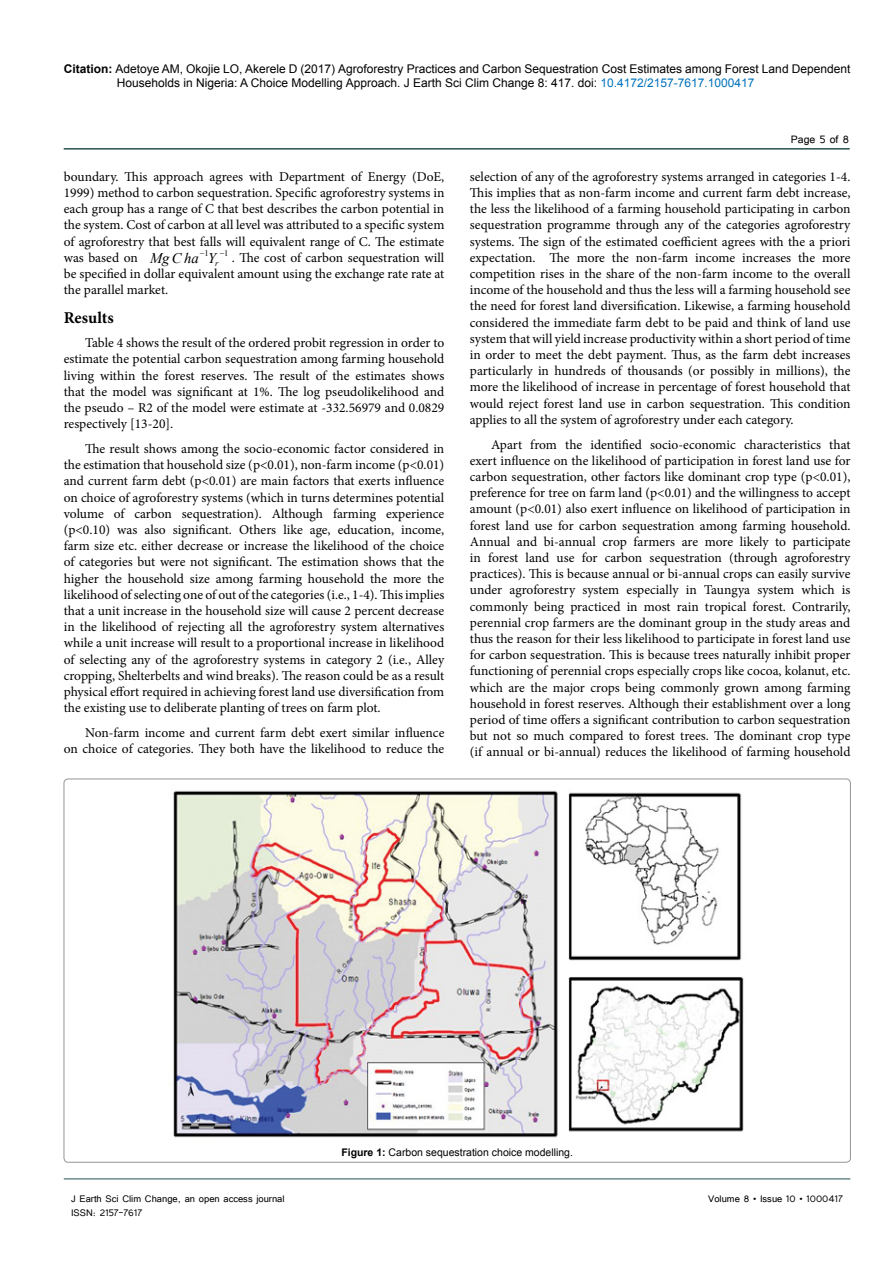
<style>
.page{position:relative;width:893px;height:1263px;background:#fff}
.page>*{position:absolute;margin:0;border:0;box-sizing:border-box;transform-origin:0 0}
.t1{font:700 16.5px "Minion Pro";color:#000}
.t2{font:13.5px/16.2px "Minion Pro";color:#000;text-align:justify}
.t3{font:13.5px "Tunga";color:#000}
.t4{font:12px/14.4px "Arial";color:#000}
.t5{font:12px "Tunga";color:#000}
.t6{font:10.5px "Arial";color:#000}
.t7{font:8.55px "Times New Roman";color:#000}
.s1{font-weight:700}
.s2{color:#0072bc}
.s3{font-family:"Times New Roman";font-style:italic;font-size:14.7px}
</style>
<div class="page">
<hr style="left:64px;top:148px;width:786px;height:2px;background:#265150">
<hr style="left:64px;top:1179px;width:786px;height:1px;background:#265150">
<img style="left:173px;top:790px;width:571px;height:348px">
<p class="t4" style="left:117px;top:61px;width:735px;text-indent:-53px"><span class="s1">Citation:</span> Adetoye AM, Okojie LO, Akerele D (2017) Agroforestry Practices and Carbon Sequestration Cost Estimates among Forest Land Dependent<br>Households in Nigeria: A Choice Modelling Approach. J Earth Sci Clim Change 8: 417. doi: <span class="s2">10.4172/2157-7617.1000417</span></p>
<p class="t2" style="left:64px;top:168px;width:382px">boundary. This approach agrees with Department of Energy (DoE, 1999) method to carbon sequestration. Specific agroforestry systems in each group has a range of C that best describes the carbon potential in the system. Cost of carbon at all level was attributed to a specific system of agroforestry that best falls will equivalent range of C. The estimate was based on</p>
<p class="t7" style="left:200px;top:247px;width:10px">−1</p>
<p class="t7" style="left:220px;top:247px;width:10px">−1</p>
<p class="t2" style="left:64px;top:249px;width:382px;text-indent:86px"><span class="s3">Mg C ha Y</span><sub>r</sub> . The cost of carbon sequestration will be specified in dollar equivalent amount using the exchange rate rate at the parallel market.</p>
<p class="t1" style="left:64px;top:306px;width:51px">Results</p>
<p class="t2" style="left:64px;top:335px;width:382px;text-indent:21px">Table 4 shows the result of the ordered probit regression in order to estimate the potential carbon sequestration among farming household living within the forest reserves. The result of the estimates shows that the model was significant at 1%. The log pseudolikelihood and the pseudo – R2 of the model were estimate at -332.56979 and 0.0829 respectively [13-20].</p>
<p class="t2" style="left:64px;top:441px;width:382px;text-indent:21px">The result shows among the socio-economic factor considered in the estimation that household size (p&lt;0.01), non-farm income (p&lt;0.01) and current farm debt (p&lt;0.01) are main factors that exerts influence on choice of agroforestry systems (which in turns determines potential volume of carbon sequestration). Although farming experience (p&lt;0.10) was also significant. Others like age, education, income, farm size etc. either decrease or increase the likelihood of the choice of categories but were not significant. The estimation shows that the higher the household size among farming household the more the likelihood of selecting one of out of the categories (i.e., 1-4). This implies that a unit increase in the household size will cause 2 percent decrease in the likelihood of rejecting all the agroforestry system alternatives while a unit increase will result to a proportional increase in likelihood of selecting any of the agroforestry systems in category 2 (i.e., Alley cropping, Shelterbelts and wind breaks). The reason could be as a result physical effort required in achieving forest land use diversification from the existing use to deliberate planting of trees on farm plot.</p>
<p class="t2" style="left:64px;top:724px;width:382px;text-align:right">Non-farm income and current farm debt exert similar influence<br>on choice of categories. They both have the likelihood to reduce the</p>
<p class="t3" style="left:791px;top:131px;width:60px">Page 5 of 8</p>
<p class="t2" style="left:470px;top:168px;width:382px">selection of any of the agroforestry systems arranged in categories 1-4.<br>This implies that as non-farm income and current farm debt increase, the less the likelihood of a farming household participating in carbon sequestration programme through any of the categories agroforestry systems. The sign of the estimated coefficient agrees with the a priori expectation. The more the non-farm income increases the more competition rises in the share of the non-farm income to the overall income of the household and thus the less will a farming household see the need for forest land diversification. Likewise, a farming household considered the immediate farm debt to be paid and think of land use system that will yield increase productivity within a short period of time in order to meet the debt payment. Thus, as the farm debt increases particularly in hundreds of thousands (or possibly in millions), the more the likelihood of increase in percentage of forest household that would reject forest land use in carbon sequestration. This condition applies to all the system of agroforestry under each category.</p>
<p class="t2" style="left:470px;top:436px;width:382px;text-indent:21px">Apart from the identified socio-economic characteristics that exert influence on the likelihood of participation in forest land use for carbon sequestration, other factors like dominant crop type (p&lt;0.01), preference for tree on farm land (p&lt;0.01) and the willingness to accept amount (p&lt;0.01) also exert influence on likelihood of participation in forest land use for carbon sequestration among farming household.<br>Annual and bi-annual crop farmers are more likely to participate in forest land use for carbon sequestration (through agroforestry practices). This is because annual or bi-annual crops can easily survive under agroforestry system especially in Taungya system which is commonly being practiced in most rain tropical forest. Contrarily, perennial crop farmers are the dominant group in the study areas and thus the reason for their less likelihood to participate in forest land use for carbon sequestration. This is because trees naturally inhibit proper functioning of perennial crops especially crops like cocoa, kolanut, etc. which are the major crops being commonly grown among farming household in forest reserves. Although their establishment over a long period of time offers a significant contribution to carbon sequestration but not so much compared to forest trees. The dominant crop type (if annual or bi-annual) reduces the likelihood of farming household</p>
<p class="t6" style="left:341px;top:1146px;width:233px"><span class="s1">Figure 1:</span> Carbon sequestration choice modelling.</p>
<p class="t5" style="left:71px;top:1190px;width:215px">J Earth Sci Clim Change, an open access journal</p>
<p class="t5" style="left:708px;top:1190px;width:136px">Volume 8 • Issue 10 • 1000417</p>
<p class="t5" style="left:71px;top:1205px;width:73px">ISSN: 2157-7617</p>
</div>
